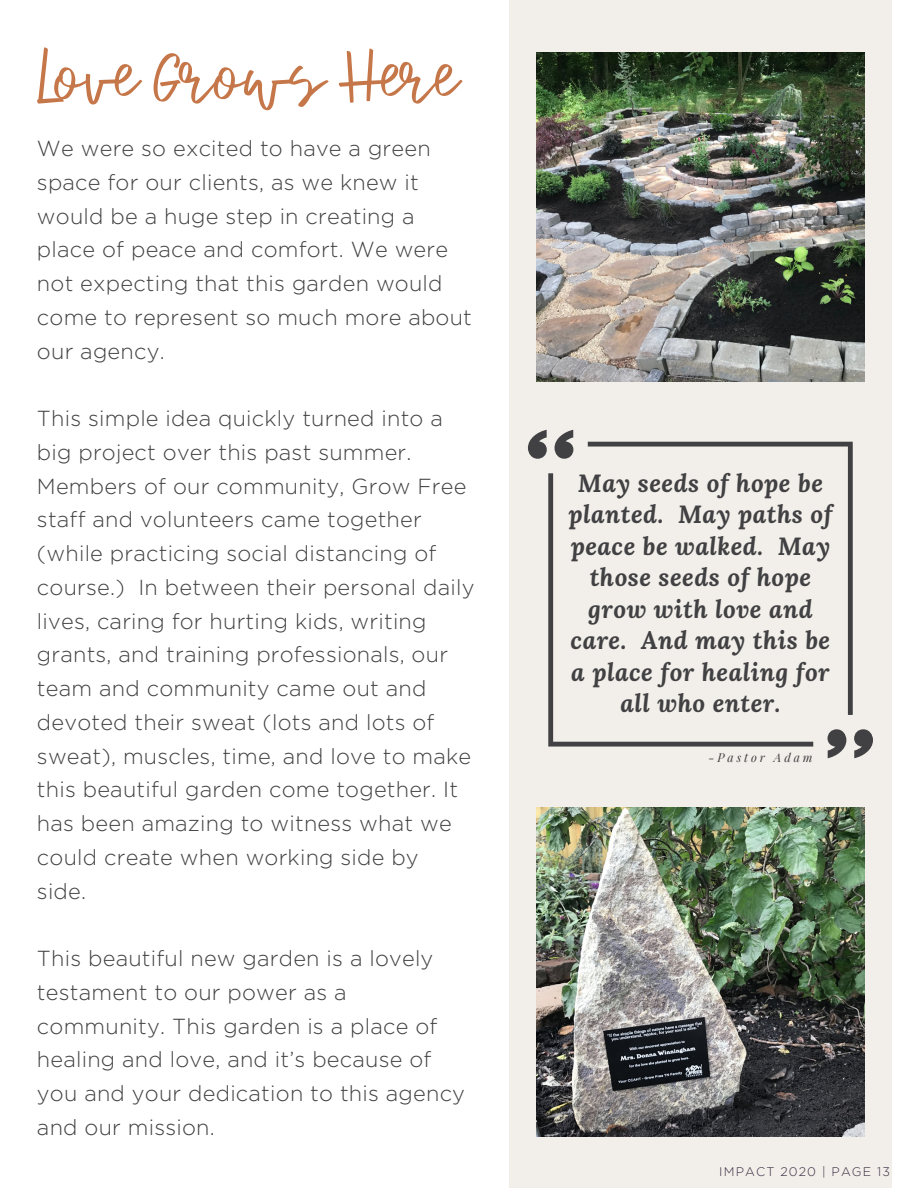
<style>
.page{position:relative;width:918px;height:1188px;background:#fff}
.page>*{position:absolute;margin:0;border:0;box-sizing:border-box;transform-origin:0 0}
.t1{font:69.45px "Indian";color:#c6774a}
.t2{font:italic 700 24.75px/31.5px "Lora";letter-spacing:.02em;color:#414042;text-align:center}
.t3{font:300 21.75px/33.8px "Gotham";letter-spacing:.01em;color:#414042}
.t4{font:300 12.45px "Gotham";letter-spacing:.09em;color:#382a40}
.t5{font:italic 12px "Playfair Display";letter-spacing:.245em;color:#414042}
</style>
<div class="page">
<div style="left:509px;top:0;width:383px;height:1188px;background:#f2efea"></div>
<svg style="left:588px;top:442px;width:265px;height:273px"></svg>
<svg style="left:548px;top:473px;width:265px;height:274px"></svg>
<svg style="left:555px;top:430px;width:18px;height:29px"></svg>
<svg style="left:528px;top:430px;width:19px;height:29px"></svg>
<svg style="left:828px;top:729px;width:18px;height:29px"></svg>
<svg style="left:854px;top:729px;width:19px;height:29px"></svg>
<img style="left:536px;top:53px;width:329px;height:329px">
<img style="left:536px;top:808px;width:329px;height:329px">
<h2 class="t1" style="left:37px;top:44px;width:424px">Love Grows Here</h2>
<h1 class="t3" style="left:37px;top:132px;width:436px">We were so excited to have a green space for our clients, as we knew it would be a huge step in creating a place of peace and comfort. We were not expecting that this garden would come to represent so much more about our agency.</h1>
<h3 class="t3" style="left:37px;top:402px;width:439px">This simple idea quickly turned into a big project over this past summer.<br>Members of our community, Grow Free staff and volunteers came together (while practicing social distancing of course.) In between their personal daily lives, caring for hurting kids, writing grants, and training professionals, our team and community came out and devoted their sweat (lots and lots of sweat), muscles, time, and love to make this beautiful garden come together. It has been amazing to witness what we could create when working side by<br>side.</h3>
<h3 class="t3" style="left:37px;top:942px;width:430px">This beautiful new garden is a lovely testament to our power as a community. This garden is a place of healing and love, and it’s because of you and your dedication to this agency and our mission.</h3>
<h3 class="t2" style="left:568px;top:466px;width:265px">May seeds of hope be planted. May paths of peace be walked. May those seeds of hope grow with love and care. And may this be a place for healing for all who enter.</h3>
<p class="t5" style="left:709px;top:749px;width:106px">-Pastor Adam</p>
<p class="t4" style="left:719px;top:1165px;width:172px">IMPACT 2020 | PAGE 13</p>
</div>
